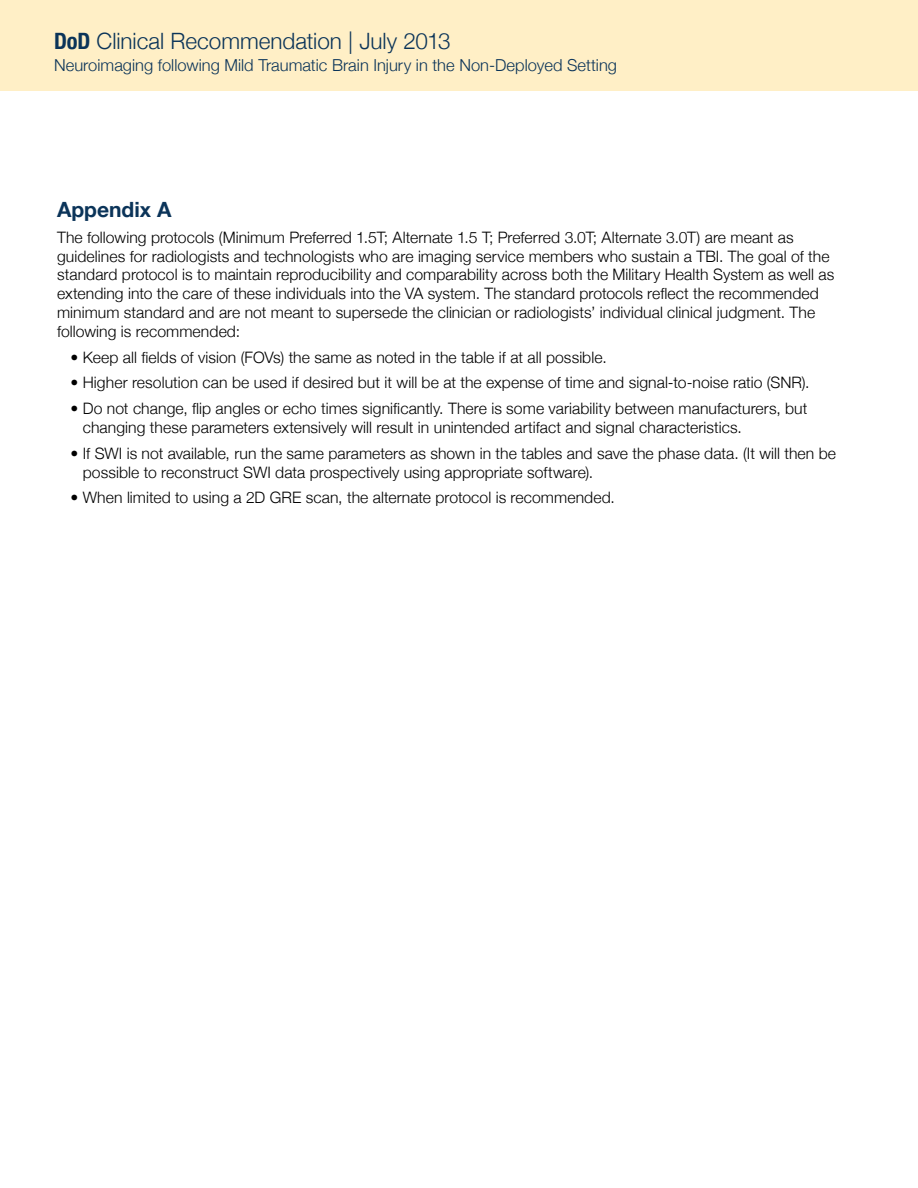
<style>
.page{position:relative;width:918px;height:1188px;background:#fff}
.page>*{position:absolute;margin:0;border:0;box-sizing:border-box;transform-origin:0 0}
.t1{font:300 22.5px "Helvetica Neue";letter-spacing:-.005em;color:#0b3459}
.t2{font:700 21px "Helvetica Neue";color:#0b3459}
.t3{font:300 16.5px "Helvetica Neue";color:#0b3459}
.body{font:300 15.75px/18.9px "Helvetica Neue";letter-spacing:.005em;color:#000}
.s1{font-weight:700;font-stretch:condensed}
</style>
<div class="page">
<div style="left:0;top:0;width:918px;height:92px;background:#ffefc6"></div>
<h1 class="t1" style="left:54px;top:23px;width:398px"><span class="s1">DoD</span> Clinical Recommendation | July 2013</h1>
<p class="t3" style="left:54px;top:52px;width:565px">Neuroimaging following Mild Traumatic Brain Injury in the Non-Deployed Setting</p>
<h2 class="t2" style="left:57px;top:193px;width:116px">Appendix A</h2>
<p class="body" style="left:57px;top:226px;width:779px">The following protocols (Minimum Preferred 1.5T; Alternate 1.5 T; Preferred 3.0T; Alternate 3.0T) are meant as guidelines for radiologists and technologists who are imaging service members who sustain a TBI. The goal of the standard protocol is to maintain reproducibility and comparability across both the Military Health System as well as extending into the care of these individuals into the VA system. The standard protocols reflect the recommended minimum standard and are not meant to supersede the clinician or radiologists’ individual clinical judgment. The following is recommended:</p>
<p class="body" style="left:71px;top:347px;width:538px">• Keep all fields of vision (FOVs) the same as noted in the table if at all possible.</p>
<p class="body" style="left:71px;top:372px;width:740px">• Higher resolution can be used if desired but it will be at the expense of time and signal-to-noise ratio (SNR).</p>
<p class="body" style="left:83px;top:398px;width:726px;text-indent:-12px">• Do not change, flip angles or echo times significantly. There is some variability between manufacturers, but changing these parameters extensively will result in unintended artifact and signal characteristics.</p>
<p class="body" style="left:83px;top:442px;width:755px;text-indent:-12px">• If SWI is not available, run the same parameters as shown in the tables and save the phase data. (It will then be possible to reconstruct SWI data prospectively using appropriate software).</p>
<p class="body" style="left:71px;top:487px;width:546px">• When limited to using a 2D GRE scan, the alternate protocol is recommended.</p>
</div>
